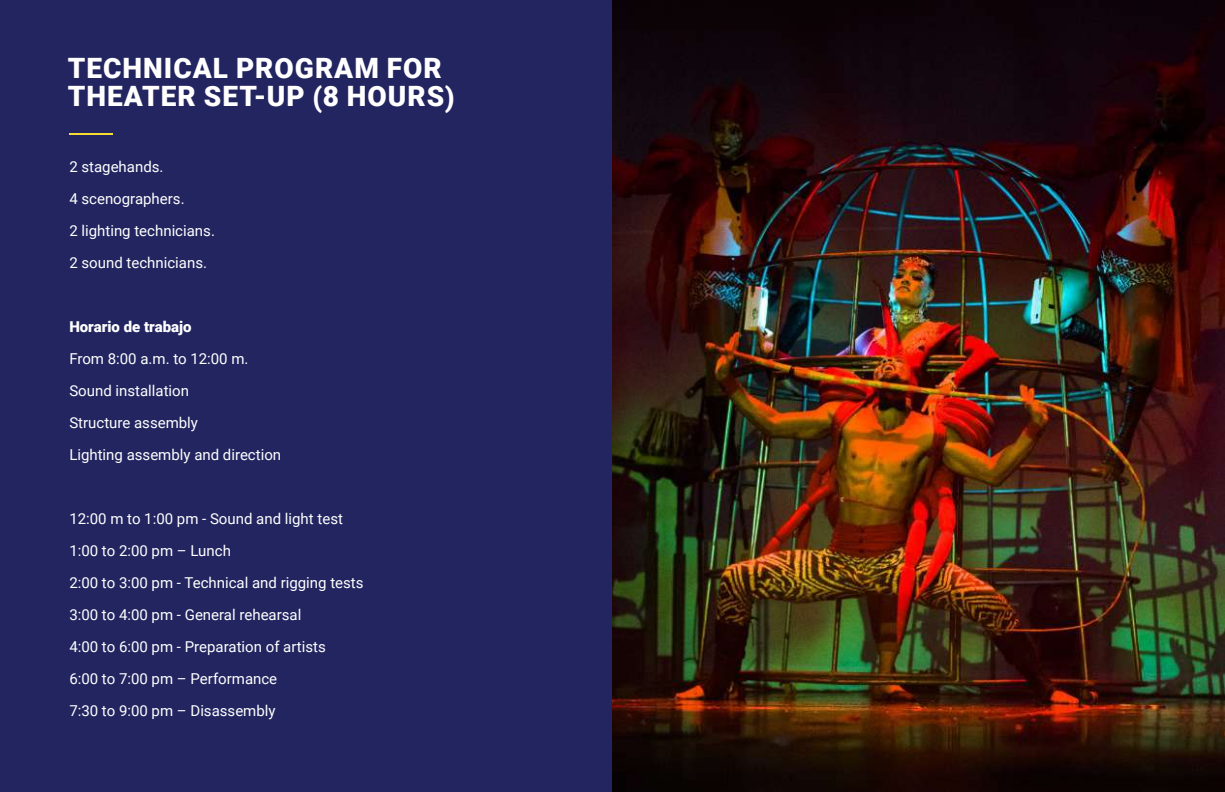
<style>
.page{position:relative;width:1225px;height:792px;background:#fff}
.page>*{position:absolute;margin:0;border:0;box-sizing:border-box;transform-origin:0 0}
.t1{font:900 28px/28px "Roboto";letter-spacing:.035em;color:#fff}
.t2{font:15px/32px "Roboto";color:#fff}
.t3{font:900 15px "Roboto";color:#fff}
</style>
<div class="page">
<div style="left:0;top:0;width:1224px;height:792px;background:#222560"></div>
<hr style="left:69px;top:134px;width:44px;height:1px;background:#f6db31">
<img style="left:612px;top:0;width:612px;height:792px">
<h1 class="t1" style="left:68px;top:57px;width:388px">TECHNICAL PROGRAM FOR<br>THEATER SET-UP (8 HOURS)</h1>
<p class="t2" style="left:69px;top:152px;width:147px">2 stagehands.<br>4 scenographers.<br>2 lighting technicians.<br>2 sound technicians.</p>
<p class="t3" style="left:69px;top:321px;width:124px">Horario de trabajo</p>
<p class="t2" style="left:69px;top:344px;width:213px">From 8:00 a.m. to 12:00 m.<br>Sound installation<br>Structure assembly<br>Lighting assembly and direction</p>
<p class="t2" style="left:69px;top:504px;width:296px">12:00 m to 1:00 pm - Sound and light test 1:00 to 2:00 pm – Lunch<br>2:00 to 3:00 pm - Technical and rigging tests 3:00 to 4:00 pm - General rehearsal<br>4:00 to 6:00 pm - Preparation of artists<br>6:00 to 7:00 pm – Performance<br>7:30 to 9:00 pm – Disassembly</p>
</div>
